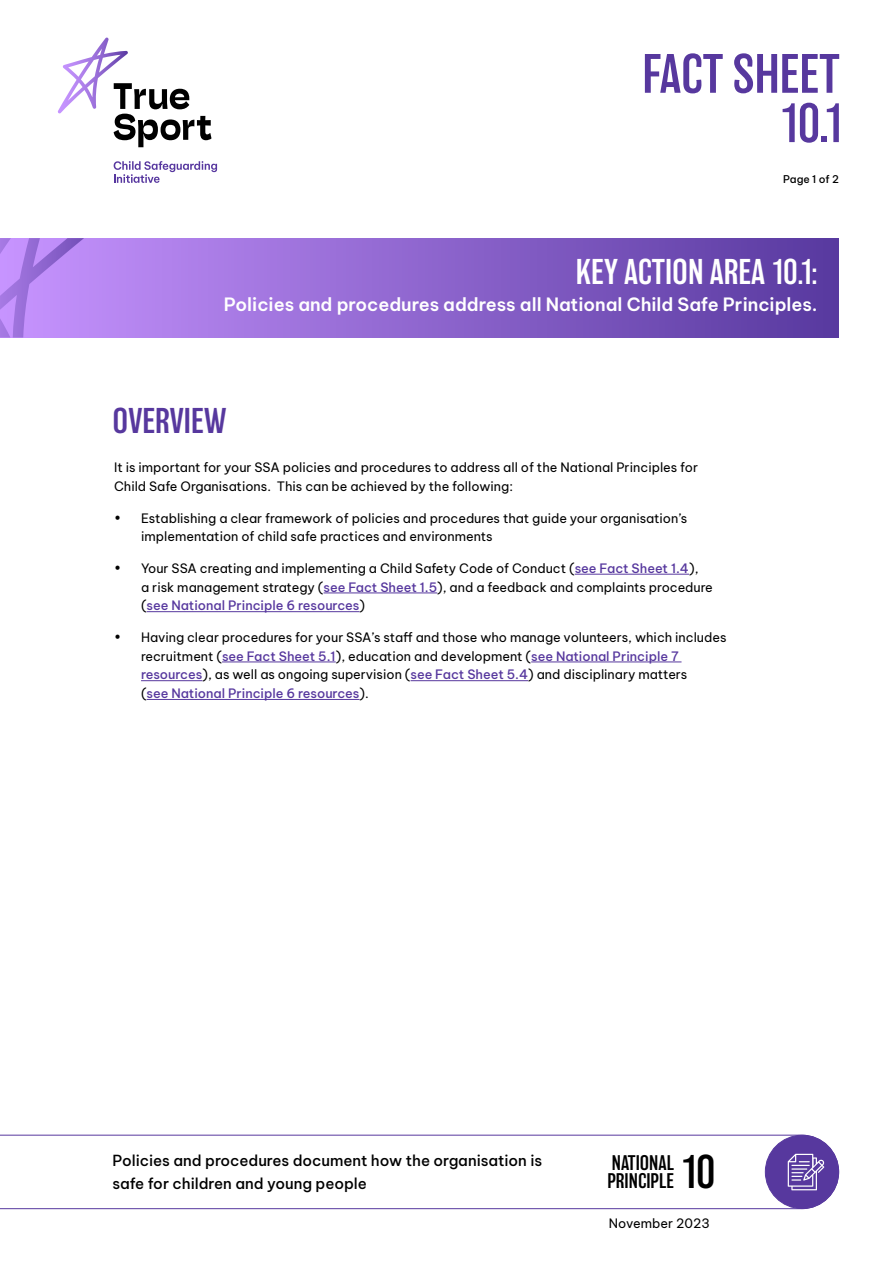
<style>
.page{position:relative;width:893px;height:1263px;background:#fff}
.page>*{position:absolute;margin:0;border:0;box-sizing:border-box;transform-origin:0 0}
.t1{font:300 51px "Balboa";color:#57389e}
.t2{font:300 43.5px "Balboa";color:#000}
.t3{font:300 33px "Balboa";color:#fff}
.t4{font:300 33px "Balboa";color:#57389e}
.t5{font:300 19.5px/18.3px "Balboa";color:#000}
.t6{font:600 18px "Be Vietnam Pro";color:#fff}
.t7{font:500 15px/22.2px "Be Vietnam Pro";color:#000}
.t8{font:12.75px/18.8px "Be Vietnam Pro";color:#000}
.t9{font:12.75px "Be Vietnam Pro";color:#000101}
.t10{font:500 10.5px "Be Vietnam Pro";letter-spacing:-.01em;color:#000}
.s1{font-weight:500;color:#57389e}
</style>
<div class="page">
<hr style="left:575px;top:574px;width:114px;height:1px;background:#57389e">
<hr style="left:324px;top:593px;width:113px;height:1px;background:#57389e">
<hr style="left:147px;top:611px;width:213px;height:1px;background:#57389e">
<hr style="left:222px;top:662px;width:114px;height:1px;background:#57389e">
<hr style="left:531px;top:662px;width:150px;height:1px;background:#57389e">
<hr style="left:141px;top:680px;width:61px;height:1px;background:#57389e">
<hr style="left:410px;top:680px;width:118px;height:1px;background:#57389e">
<hr style="left:147px;top:699px;width:213px;height:1px;background:#57389e">
<svg style="left:114px;top:161px;width:103px;height:22px"></svg>
<svg style="left:58px;top:38px;width:154px;height:109px"></svg>
<svg style="left:84px;top:238px;width:755px;height:100px;background:#8961ca"></svg>
<svg style="left:0;top:238px;width:84px;height:100px;background:#b686f0"></svg>
<svg style="left:0;top:1134px;width:839px;height:75px"></svg>
<div style="left:765px;top:1135px;width:74px;height:73px;background:#57389e;border-radius:50%"></div>
<div style="left:765px;top:1135px;width:74px;height:74px;border:1px solid #57389e;border-radius:50%"></div>
<svg style="left:788px;top:1154px;width:36px;height:36px"></svg>
<h1 class="t1" style="left:642px;top:47px;width:199px">FACT SHEET</h1>
<h1 class="t1" style="left:779px;top:96px;width:68px">10.1</h1>
<p class="t10" style="left:783px;top:170px;width:57px">Page 1 of 2</p>
<h3 class="t3" style="left:576px;top:255px;width:243px">KEY ACTION AREA 10.1:</h3>
<h3 class="t6" style="left:224px;top:289px;width:595px">Policies and procedures address all National Child Safe Principles.</h3>
<h3 class="t4" style="left:113px;top:404px;width:115px">OVERVIEW</h3>
<p class="t8" style="left:114px;top:457px;width:585px">It is important for your SSA policies and procedures to address all of the National Principles for<br>Child Safe Organisations. This can be achieved by the following:</p>
<p class="t8" style="left:141px;top:507px;width:548px;text-indent:-27px">• Establishing a clear framework of policies and procedures that guide your organisation’s implementation of child safe practices and environments</p>
<p class="t8" style="left:141px;top:557px;width:573px;text-indent:-27px">• Your SSA creating and implementing a Child Safety Code of Conduct (<span class="s1">see Fact Sheet 1.4</span>),<br>a risk management strategy (<span class="s1">see Fact Sheet 1.5</span>), and a feedback and complaints procedure (<span class="s1">see National Principle 6 resources</span>)</p>
<p class="t8" style="left:141px;top:627px;width:587px;text-indent:-27px">• Having clear procedures for your SSA’s staff and those who manage volunteers, which includes recruitment (<span class="s1">see Fact Sheet 5.1</span>), education and development (<span class="s1">see National Principle 7 resources</span>), as well as ongoing supervision (<span class="s1">see Fact Sheet 5.4</span>) and disciplinary matters<br>(<span class="s1">see National Principle 6 resources</span>).</p>
<p class="t7" style="left:113px;top:1148px;width:431px">Policies and procedures document how the organisation is safe for children and young people</p>
<h3 class="t5" style="left:607px;top:1154px;width:68px">NATIONAL<br>PRINCIPLE</h3>
<h2 class="t2" style="left:680px;top:1149px;width:37px">10</h2>
<p class="t9" style="left:609px;top:1212px;width:102px">November 2023</p>
</div>
